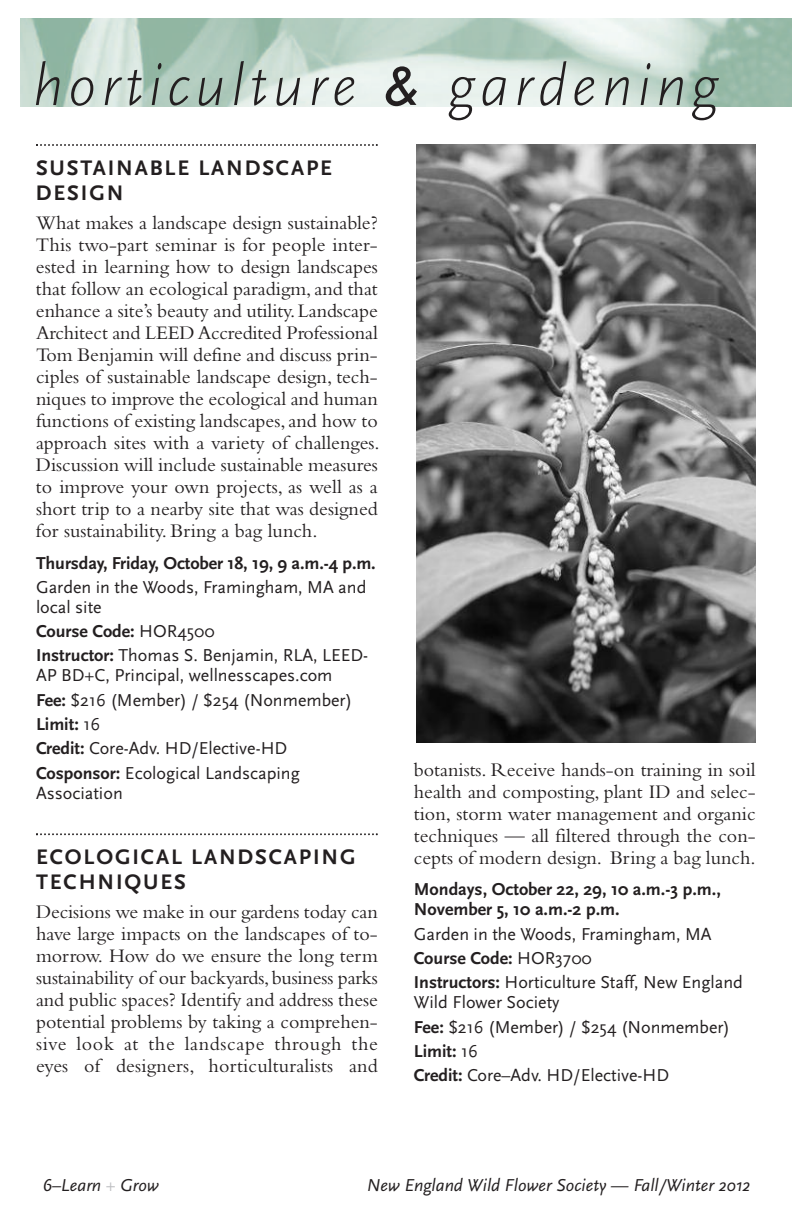
<style>
.page{position:relative;width:792px;height:1224px;background:#fff}
.page>*{position:absolute;margin:0;border:0;box-sizing:border-box;transform-origin:0 0}
.t1{font:italic 300 60px "Scala Sans OT";letter-spacing:.08em;color:#231f20}
.t2{font:700 22px/25px "Scala Sans OT";letter-spacing:.085em;color:#231f20}
.t3{font:20px/22px "Bembo";color:#231f20;text-align:justify}
.t4{font:18px/24.4px "Scala Sans OT";color:#231f20}
.t5{font:700 18px/20px "Scala Sans OT";color:#231f20}
.t6{font:italic 18px "Scala Sans OT";color:#231f20}
.s1{font-family:"Tw Cen";font-weight:400}
.s2{font-weight:700}
.s3{color:#bcbdc0}
</style>
<div class="page">
<img style="left:20px;top:18px;width:772px;height:89px">
<svg style="left:36px;top:144px;width:342px;height:2px"></svg>
<svg style="left:36px;top:833px;width:342px;height:2px"></svg>
<img style="left:417px;top:144px;width:339px;height:599px">
<h1 class="t1" style="left:32px;top:65px;width:688px">horticulture <span class="s1">&amp;</span> gardening</h1>
<p class="t2" style="left:36px;top:158px;width:298px">SUSTAINABLE LANDSCAPE<br>DESIGN</p>
<p class="t3" style="left:36px;top:214px;width:345px">What makes a landscape design sustainable?<br>This two-part seminar is for people inter&shy;ested in learning how to design landscapes that follow an ecological paradigm,and that enhance a site’s beauty and utility.Landscape Architect and LEED Accredited Professional Tom Benjamin will define and discuss prin&shy;ciples of sustainable landscape design, tech&shy;niques to improve the ecological and human functions of existing landscapes,and how to approach sites with a variety of challenges.<br>Discussion will include sustainable measures to improve your own projects, as well as a short trip to a nearby site that was designed for sustainability. Bring a bag lunch.</p>
<p class="t5" style="left:36px;top:555px;width:341px">Thursday, Friday, October 18, 19, 9 a.m.-4 p.m.</p>
<p class="t4" style="left:36px;top:579px;width:332px;line-height:20px">Garden in the Woods, Framingham, MA and local site</p>
<p class="t4" style="left:36px;top:621px;width:334px"><span class="s2">Course Code:</span> HOR4500<br><span class="s2">Instructor:</span> Thomas S. Benjamin, RLA, LEED-</p>
<p class="t4" style="left:36px;top:665px;width:318px">AP BD+C, Principal, wellnesscapes.com<br><span class="s2">Fee:</span> $216 (Member) / $254 (Nonmember)<br><span class="s2">Limit:</span> 16<br><span class="s2">Credit:</span> Core-Adv. HD/Elective-HD<br><span class="s2">Cosponsor:</span> Ecological Landscaping</p>
<p class="t4" style="left:36px;top:783px;width:88px">Association</p>
<p class="t3" style="left:414px;top:761px;width:343px">botanists. Receive hands-on training in soil health and composting, plant ID and selec&shy;tion, storm water management and organic techniques — all filtered through the con&shy;cepts of modern design. Bring a bag lunch.</p>
<p class="t5" style="left:414px;top:882px;width:309px">Mondays, October 22, 29, 10 a.m.-3 p.m.,<br>November 5, 10 a.m.-2 p.m.</p>
<p class="t4" style="left:414px;top:924px;width:331px">Garden in the Woods, Framingham, MA<br><span class="s2">Course Code:</span> HOR3700<br><span class="s2">Instructors:</span> Horticulture Staff, New England</p>
<p class="t4" style="left:414px;top:992px;width:318px">Wild Flower Society<br><span class="s2">Fee:</span> $216 (Member) / $254 (Nonmember)<br><span class="s2">Limit:</span> 16<br><span class="s2">Credit:</span> Core–Adv. HD/Elective-HD</p>
<p class="t2" style="left:36px;top:847px;width:321px">ECOLOGICAL LANDSCAPING<br>TECHNIQUES</p>
<p class="t3" style="left:36px;top:903px;width:343px">Decisions we make in our gardens today can have large impacts on the landscapes of to&shy;morrow. How do we ensure the long term sustainability of our backyards, business parks and public spaces? Identify and address these potential problems by taking a comprehen&shy;sive look at the landscape through the eyes of designers, horticulturalists and</p>
<p class="t6" style="left:42px;top:1179px;width:118px">6–Learn <span class="s3">+</span> Grow</p>
<p class="t6" style="left:367px;top:1179px;width:385px">New England Wild Flower Society — Fall/Winter 2012</p>
</div>
